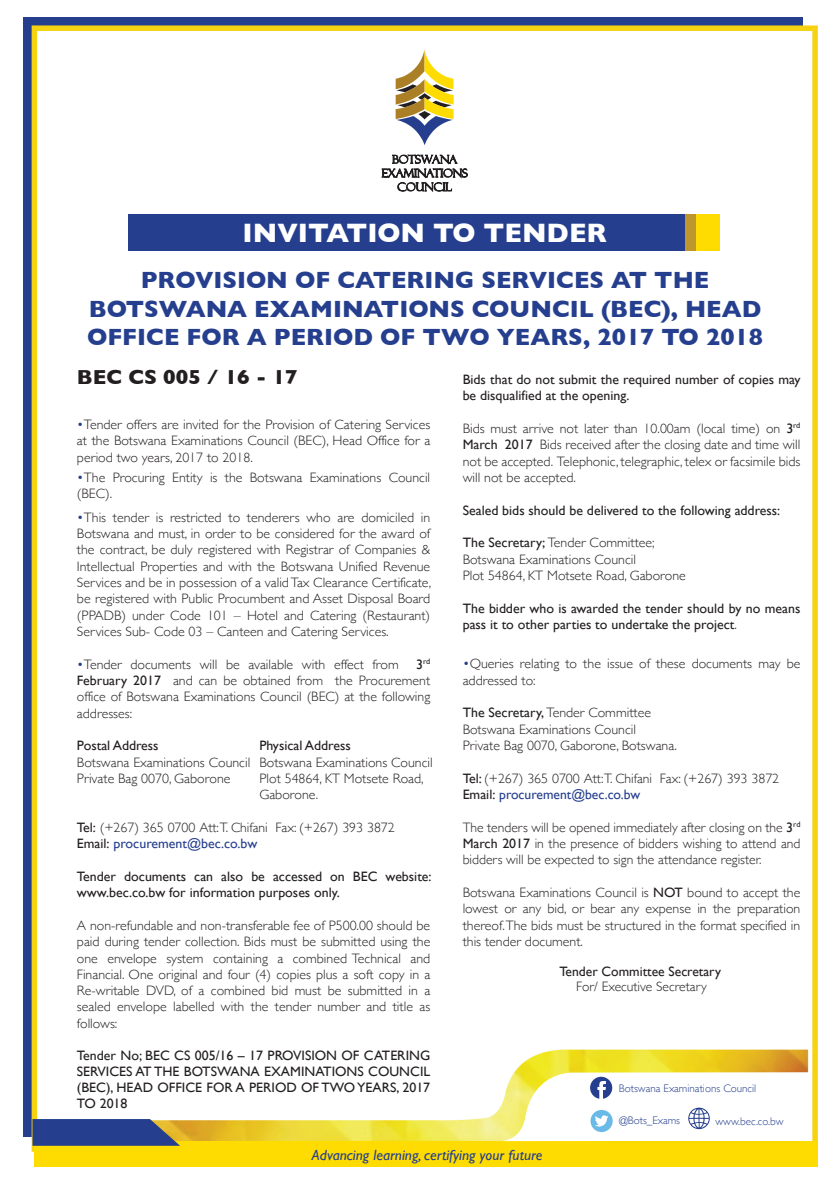
<style>
.page{position:relative;width:840px;height:1191px;background:#fff}
.page>*{position:absolute;margin:0;border:0;box-sizing:border-box;transform-origin:0 0}
.t1{font:700 27.2px "Gill Sans";color:#fff}
.t2{font:700 24px/28.6px "Gill Sans";color:#253f8e;text-align:center}
.t3{font:700 20.6px "Gill Sans";color:#231f20}
.t4{font:italic 14.8px "Gill Sans";color:#253f8e}
.t5{font:300 13.6px/16.4px "Gill Sans";color:#231f20}
.t6{font:13.6px/16.4px "Gill Sans";color:#231f20}
.t7{font:300 11px "Gill Sans";color:#253f8e}
.t8{font:8px "Gill Sans";color:#231f20}
.s1{color:#253f8e}
.s2{font-size:13.6px}
.s3{font-weight:400}
.s4{font-weight:400;color:#253f8e}
.s5{font-weight:300}
</style>
<div class="page">
<img style="left:180px;top:1049px;width:629px;height:91px">
<svg style="left:381px;top:154px;width:87px;height:38px"></svg>
<svg style="left:395px;top:50px;width:58px;height:95px"></svg>
<div style="left:128px;top:214px;width:557px;height:36px;background:#253f8e"></div>
<div style="left:695px;top:214px;width:24px;height:36px;background:#ffdc01"></div>
<div style="left:685px;top:214px;width:10px;height:36px;background:#bd962e"></div>
<div style="left:24px;top:18px;width:10px;height:1119px;background:#253f8e"></div>
<div style="left:24px;top:17px;width:778px;height:11px;background:#253f8e"></div>
<div style="left:32px;top:25px;width:785px;height:1126px;border:5px solid #f6d211"></div>
<div style="left:34px;top:1140px;width:783px;height:26px;background:#ffdc01"></div>
<svg style="left:32px;top:1119px;width:148px;height:26px;background:#3a4c85"></svg>
<svg style="left:495px;top:1072px;width:316px;height:70px"></svg>
<h1 class="t1" style="left:242px;top:211px;width:366px">INVITATION TO TENDER</h1>
<h2 class="t2" style="left:87px;top:265px;width:677px">PROVISION OF CATERING SERVICES AT THE<br>BOTSWANA EXAMINATIONS COUNCIL (BEC), HEAD<br>OFFICE FOR A PERIOD OF TWO YEARS, 2017 TO 2018</h2>
<h3 class="t3" style="left:77px;top:360px;width:222px">BEC CS 005 / 16 - 17</h3>
<p class="t5" style="left:77px;top:416px;width:354px;text-align:justify"><span class="s1">•</span>Tender offers are invited for the Provision of Catering Services at the Botswana Examinations Council (BEC), Head Office for a period two years, 2017 to 2018.</p>
<p class="t5" style="left:77px;top:469px;width:354px"><span class="s1">•</span>The Procuring Entity is the Botswana Examinations Council (BEC).</p>
<p class="t5" style="left:77px;top:508px;width:356px;text-align:justify"><span class="s1">•</span>This tender is restricted to tenderers who are domiciled in Botswana and must, in order to be considered for the award of the contract, be duly registered with Registrar of Companies &amp; Intellectual Properties and with the Botswana Unified Revenue Services and be in possession of a valid Tax Clearance Certificate, be registered with Public Procumbent and Asset Disposal Board (PPADB) under Code 101 – Hotel and Catering (Restaurant)<br>Services Sub- Code 03 – Canteen and Catering Services.</p>
<p class="t5" style="left:77px;top:655px;width:323px"><span class="s1">•</span>Tender documents will be available with effect from</p>
<p class="t8" style="left:416px;top:656px;width:16px"><span class="s2">3</span>rd</p>
<p class="t5" style="left:77px;top:671px;width:354px;text-align:justify"><span class="s3">February 2017</span> and can be obtained from the Procurement office of Botswana Examinations Council (BEC) at the following addresses:</p>
<p class="t6" style="left:77px;top:737px;width:83px">Postal Address</p>
<p class="t6" style="left:259px;top:737px;width:93px">Physical Address</p>
<p class="t5" style="left:77px;top:753px;width:357px">Botswana Examinations Council Botswana Examinations Council<br>Private Bag 0070, Gaborone</p>
<p class="t5" style="left:259px;top:769px;width:166px">Plot 54864, KT Motsete Road,<br>Gaborone.</p>
<p class="t5" style="left:77px;top:818px;width:319px"><span class="s3">Tel:</span> (+267) 365 0700 Att:T. Chifani Fax: (+267) 393 3872<br><span class="s3">Email:</span> <span class="s4">procurement@bec.co.bw</span></p>
<p class="t6" style="left:77px;top:868px;width:356px">Tender documents can also be accessed on BEC website: www.bec.co.bw for information purposes only.</p>
<p class="t5" style="left:77px;top:916px;width:354px;text-align:justify">A non-refundable and non-transferable fee of P500.00 should be paid during tender collection. Bids must be submitted using the one envelope system containing a combined Technical and Financial. One original and four (4) copies plus a soft copy in a Re-writable DVD, of a combined bid must be submitted in a sealed envelope labelled with the tender number and title as follows:</p>
<p class="t6" style="left:77px;top:1047px;width:354px;text-align:justify">Tender No; BEC CS 005/16 – 17 PROVISION OF CATERING SERVICES AT THE BOTSWANA EXAMINATIONS COUNCIL (BEC), HEAD OFFICE FOR A PERIOD OF TWO YEARS, 2017<br>TO 2018</p>
<p class="t6" style="left:462px;top:371px;width:339px">Bids that do not submit the required number of copies may be disqualified at the opening.</p>
<p class="t5" style="left:462px;top:420px;width:339px;text-align:justify">Bids must arrive not later than 10.00am (local time) on <span class="s3">3</span><sup>rd </sup><span class="s3">March 2017</span> Bids received after the closing date and time will not be accepted. Telephonic, telegraphic, telex or facsimile bids will not be accepted.</p>
<p class="t6" style="left:462px;top:502px;width:319px">Sealed bids should be delivered to the following address:</p>
<p class="t5" style="left:462px;top:534px;width:224px"><span class="s3">The Secretary;</span> Tender Committee;<br>Botswana Examinations Council<br>Plot 54864, KT Motsete Road, Gaborone</p>
<p class="t6" style="left:462px;top:599px;width:339px">The bidder who is awarded the tender should by no means pass it to other parties to undertake the project<span class="s5">.</span></p>
<p class="t5" style="left:462px;top:655px;width:339px"><span class="s1">•</span>Queries relating to the issue of these documents may be addressed to:</p>
<p class="t5" style="left:462px;top:704px;width:215px"><span class="s3">The Secretary,</span> Tender Committee<br>Botswana Examinations Council<br>Private Bag 0070, Gaborone, Botswana.</p>
<p class="t5" style="left:462px;top:769px;width:318px"><span class="s3">Tel:</span> (+267) 365 0700 Att:T. Chifani Fax: (+267) 393 3872<br><span class="s3">Email:</span> <span class="s4">procurement@bec.co.bw</span></p>
<p class="t5" style="left:462px;top:818px;width:339px;text-align:justify">The tenders will be opened immediately after closing on the <span class="s3">3</span><sup>rd </sup><span class="s3">March 2017</span> in the presence of bidders wishing to attend and bidders will be expected to sign the attendance register.</p>
<p class="t5" style="left:462px;top:883px;width:339px;text-align:justify">Botswana Examinations Council is <span class="s3">NOT</span> bound to accept the lowest or any bid, or bear any expense in the preparation thereof. The bids must be structured in the format specified in this tender document.</p>
<p class="t6" style="left:559px;top:963px;width:163px">Tender Committee Secretary</p>
<p class="t5" style="left:576px;top:977px;width:132px">For/ Executive Secretary</p>
<p class="t7" style="left:618px;top:1079px;width:139px">Botswana Examinations Council</p>
<p class="t7" style="left:618px;top:1111px;width:63px">@Bots_Exams</p>
<p class="t7" style="left:715px;top:1112px;width:70px">www.bec.co.bw</p>
<p class="t4" style="left:312px;top:1146px;width:232px">Advancing learning, certifying your future</p>
</div>
